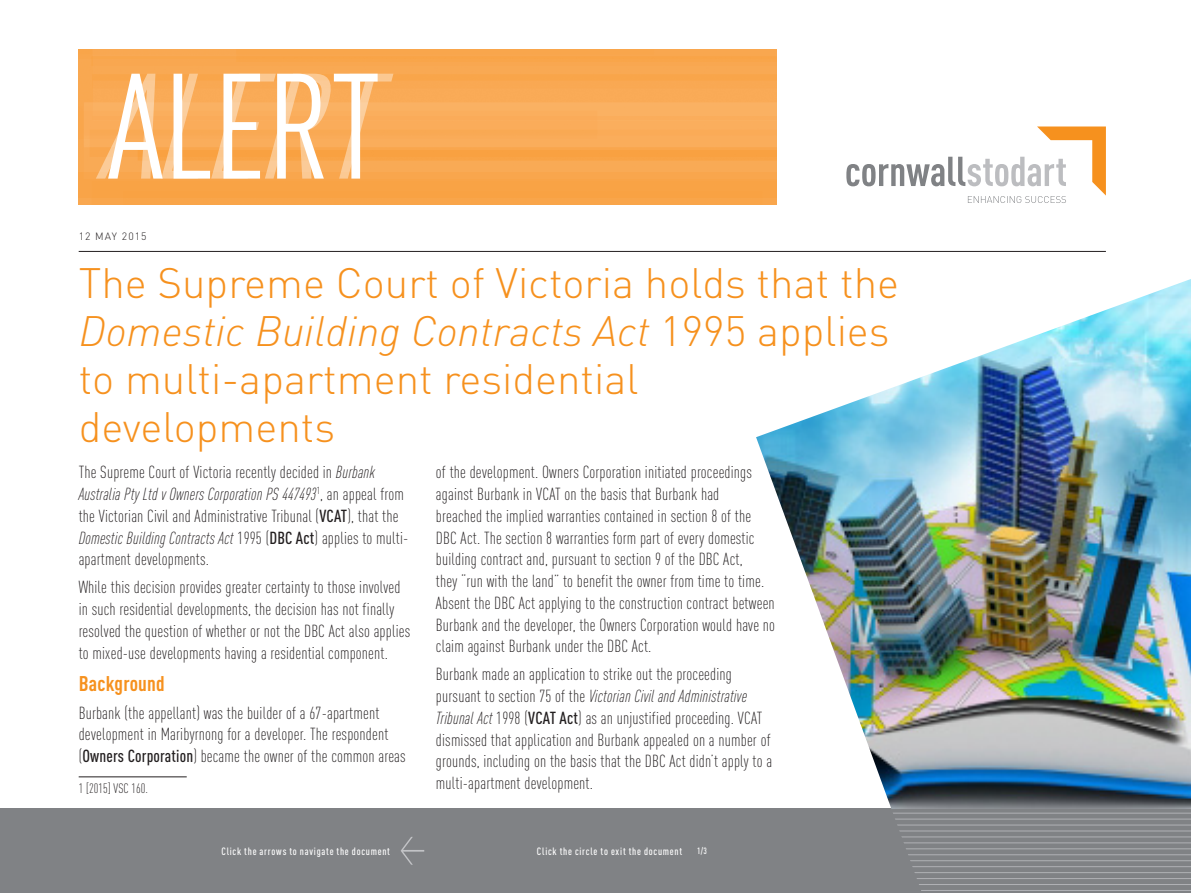
<style>
.page{position:relative;width:1191px;height:893px;background:#fff}
.page>*{position:absolute;margin:0;border:0;box-sizing:border-box;transform-origin:0 0}
._1_Main_Heading{font:300 42px/48px "DIN";color:#f6911e}
._3_orange_bold_subhe{font:700 21px "DIN Cond";letter-spacing:.01em;color:#f6911e}
._1__main_text{font:300 17.25px/21.8px "DIN Cond";letter-spacing:.01em;color:#231f20}
.t1{font:300 13.5px "DIN Cond";color:#231f20}
.t2{font:500 10.5px "DIN Cond";letter-spacing:.07em;color:#fff}
._1__Date{font:300 10.5px "DIN";letter-spacing:.1em;color:#231f20}
.t3{font:500 9px "DIN Cond";color:#fff}
.s1{font-style:italic}
.s2{font-family:"DINOT";font-style:italic;font-stretch:condensed}
.s3{font-weight:500}
</style>
<div class="page">
<div style="left:0;top:808px;width:1191px;height:85px;background:#808285"></div>
<hr style="left:79px;top:251px;width:1027px;height:1px;background:#231f20">
<hr style="left:79px;top:776px;width:108px;height:1px;background:#231f20">
<svg style="left:846px;top:126px;width:260px;height:77px"></svg>
<svg style="left:401px;top:837px;width:23px;height:28px"></svg>
<img style="left:79px;top:50px;width:697px;height:155px">
<svg style="left:96px;top:74px;width:297px;height:105px"></svg>
<img style="left:756px;top:279px;width:435px;height:530px">
<svg style="left:893px;top:812px;width:298px;height:50px"></svg>
<hr style="left:891px;top:813px;width:300px;height:1px;background:#b0b1b5">
<hr style="left:891px;top:819px;width:300px;height:1px;background:#b0b1b5">
<hr style="left:891px;top:825px;width:300px;height:1px;background:#b0b1b5">
<hr style="left:891px;top:830px;width:300px;height:1px;background:#b0b1b5">
<hr style="left:891px;top:836px;width:300px;height:1px;background:#b0b1b5">
<hr style="left:891px;top:842px;width:300px;height:1px;background:#b0b1b5">
<hr style="left:891px;top:848px;width:300px;height:1px;background:#b0b1b5">
<hr style="left:891px;top:854px;width:300px;height:1px;background:#b0b1b5">
<hr style="left:891px;top:860px;width:300px;height:1px;background:#b0b1b5">
<hr style="left:891px;top:866px;width:300px;height:1px;background:#b0b1b5">
<hr style="left:891px;top:872px;width:300px;height:1px;background:#b0b1b5">
<hr style="left:891px;top:878px;width:300px;height:1px;background:#b0b1b5">
<hr style="left:891px;top:884px;width:300px;height:1px;background:#b0b1b5">
<hr style="left:891px;top:890px;width:300px;height:1px;background:#b0b1b5">
<p class="_1__Date" style="left:79px;top:230px;width:69px">12 MAY 2015</p>
<p class="_1_Main_Heading" style="left:79px;top:259px;width:822px">The Supreme Court of Victoria holds that the</p>
<p class="_1_Main_Heading" style="left:79px;top:307px;width:812px"><span class="s1">Domestic Building Contracts Act</span> 1995 applies to multi-apartment residential developments</p>
<p class="_1__main_text" style="left:79px;top:461px;width:331px">The Supreme Court of Victoria recently decided in <span class="s2">Burbank Australia Pty Ltd v Owners Corporation PS 447493</span><sup>1</sup>, an appeal from the Victorian Civil and Administrative Tribunal (<span class="s3">VCAT</span>), that the <span class="s2">Domestic Building Contracts Act</span> 1995 (<span class="s3">DBC Act</span>) applies to multi&shy;apartment developments.</p>
<p class="_1__main_text" style="left:79px;top:576px;width:333px">While this decision provides greater certainty to those involved in such residential developments, the decision has not finally resolved the question of whether or not the DBC Act also applies to mixed-use developments having a residential component.</p>
<p class="_3_orange_bold_subhe" style="left:79px;top:670px;width:88px">Background</p>
<p class="_1__main_text" style="left:79px;top:702px;width:328px">Burbank (the appellant) was the builder of a 67-apartment development in Maribyrnong for a developer. The respondent (<span class="s3">Owners Corporation</span>) became the owner of the common areas</p>
<p class="t1" style="left:79px;top:781px;width:71px">1 [2015] VSC 160.</p>
<p class="_1__main_text" style="left:436px;top:461px;width:341px">of the development. Owners Corporation initiated proceedings against Burbank in VCAT on the basis that Burbank had<br>breached the implied warranties contained in section 8 of the DBC Act. The section 8 warranties form part of every domestic building contract and, pursuant to section 9 of the DBC Act,<br>they “run with the land” to benefit the owner from time to time.<br>Absent the DBC Act applying to the construction contract between Burbank and the developer, the Owners Corporation would have no claim against Burbank under the DBC Act.</p>
<p class="_1__main_text" style="left:436px;top:663px;width:338px">Burbank made an application to strike out the proceeding pursuant to section 75 of the <span class="s2">Victorian Civil and Administrative Tribunal Act</span> 1998 (<span class="s3">VCAT Act</span>) as an unjustified proceeding. VCAT dismissed that application and Burbank appealed on a number of grounds, including on the basis that the DBC Act didn’t apply to a multi-apartment development.</p>
<p class="t2" style="left:221px;top:845px;width:170px">Click the arrows to navigate the document</p>
<p class="t2" style="left:537px;top:845px;width:147px">Click the circle to exit the document</p>
<p class="t3" style="left:697px;top:845px;width:11px">1/3</p>
</div>
